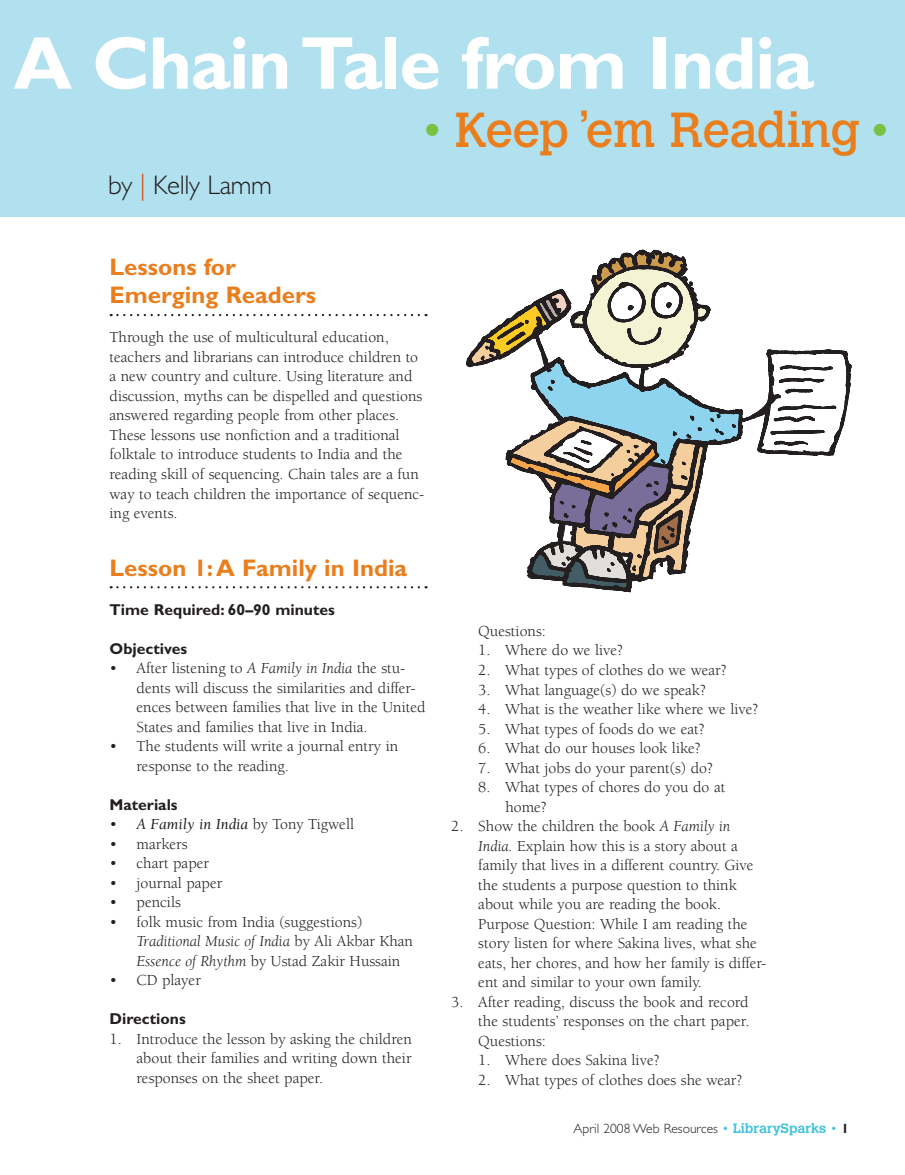
<style>
.page{position:relative;width:905px;height:1175px;background:#fff}
.page>*{position:absolute;margin:0;border:0;box-sizing:border-box;transform-origin:0 0}
.t1{font:700 75px "Gill Sans";letter-spacing:-.02em;color:#fff}
.t2{font:48.75px "Calvert";letter-spacing:-.015em;color:#ea7e1d}
.Byline{font:300 27px "Gill Sans";letter-spacing:-.015em;color:#231f20}
.KER___Sections{font:700 24px/28.8px "Gill Sans";color:#ea7e1d}
.Bullets___num_lists{font:15.75px/19.5px "Berkeley";color:#231f20}
.Body_text___no_inde{font:15.75px/19.5px "Berkeley";color:#231f20}
.Body_text___0_25__i{font:15.75px/19.5px "Berkeley";color:#231f20}
.Subheads{font:700 15.75px "Gill Sans";color:#231f20}
.Bullets___num_lists-2{font:italic 15.75px "Berkeley";color:#231f20}
.t3{font:300 13.5px "Gill Sans";color:#231f20}
.s1{color:#79c142}
.s2{color:#d9531c}
.s3{font-style:italic}
.s4{font-style:normal}
.s5{color:#42c3dc}
.s6{font-family:"Calvert";font-weight:700;color:#42c3dc}
</style>
<div class="page">
<svg style="left:111px;top:314px;width:315px;height:2px"></svg>
<svg style="left:111px;top:586px;width:315px;height:2px"></svg>
<div style="left:0;top:0;width:904px;height:216px;background:#b1e1ee"></div>
<svg style="left:466px;top:250px;width:385px;height:342px"></svg>
<svg style="left:760px;top:352px;width:87px;height:101px"></svg>
<svg style="left:470px;top:252px;width:269px;height:336px"></svg>
<p class="t1" style="left:14px;top:19px;width:801px">A Chain Tale from India</p>
<p class="t2" style="left:424px;top:102px;width:466px"><span class="s1">•</span> Keep ’em Reading <span class="s1">•</span></p>
<p class="Byline" style="left:108px;top:170px;width:165px">by <span class="s2">|</span> Kelly Lamm</p>
<p class="KER___Sections" style="left:110px;top:252px;width:208px">Lessons for<br>Emerging Readers</p>
<p class="Body_text___no_inde" style="left:110px;top:328px;width:316px">Through the use of multicultural education, teachers and librarians can introduce children to a new country and culture. Using literature and discussion, myths can be dispelled and questions answered regarding people from other places.<br>These lessons use nonfiction and a traditional folktale to introduce students to India and the reading skill of sequencing. Chain tales are a fun way to teach children the importance of sequenc&shy;ing events.</p>
<p class="KER___Sections" style="left:110px;top:553px;width:299px">Lesson 1 : A Family in India</p>
<p class="Subheads" style="left:110px;top:600px;width:227px">Time Required: 60–90 minutes</p>
<p class="Subheads" style="left:110px;top:639px;width:79px">Objectives</p>
<p class="Bullets___num_lists" style="left:136px;top:659px;width:290px;text-indent:-27px">• After listening to <span class="s3">A Family in India</span> the stu&shy;dents will discuss the similarities and differ&shy;ences between families that live in the United States and families that live in India.</p>
<p class="Bullets___num_lists" style="left:136px;top:737px;width:263px;text-indent:-27px">• The students will write a journal entry in response to the reading.</p>
<p class="Subheads" style="left:110px;top:795px;width:70px">Materials</p>
<p class="Bullets___num_lists" style="left:110px;top:815px;width:246px">• <span class="s3">A Family in India</span> by Tony Tigwell</p>
<p class="Bullets___num_lists" style="left:110px;top:834px;width:80px">• markers</p>
<p class="Bullets___num_lists" style="left:110px;top:854px;width:101px">• chart paper</p>
<p class="Bullets___num_lists" style="left:110px;top:873px;width:114px">• journal paper</p>
<p class="Bullets___num_lists" style="left:110px;top:893px;width:73px">• pencils</p>
<p class="Bullets___num_lists" style="left:110px;top:912px;width:254px">• folk music from India (suggestions)</p>
<p class="Bullets___num_lists-2" style="left:136px;top:933px;width:278px">Traditional Music of India <span class="s4">by Ali Akbar Khan</span></p>
<p class="Bullets___num_lists" style="left:136px;top:951px;width:265px"><span class="s3">Essence of Rhythm</span> by Ustad Zakir Hussain</p>
<p class="Bullets___num_lists" style="left:110px;top:971px;width:93px">• CD player</p>
<p class="Subheads" style="left:110px;top:1009px;width:78px">Directions</p>
<p class="Bullets___num_lists" style="left:136px;top:1029px;width:277px;text-align:justify;text-indent:-27px">1. Introduce the lesson by asking the children about their families and writing down their responses on the sheet paper.</p>
<p class="Body_text___0_25__i" style="left:478px;top:621px;width:69px">Questions:</p>
<p class="Body_text___0_25__i" style="left:478px;top:641px;width:146px">1. Where do we live?</p>
<p class="Body_text___0_25__i" style="left:478px;top:660px;width:250px">2. What types of clothes do we wear?</p>
<p class="Body_text___0_25__i" style="left:478px;top:680px;width:229px">3. What language(s) do we speak?</p>
<p class="Body_text___0_25__i" style="left:478px;top:699px;width:281px">4. What is the weather like where we live?</p>
<p class="Body_text___0_25__i" style="left:478px;top:719px;width:228px">5. What types of foods do we eat?</p>
<p class="Body_text___0_25__i" style="left:478px;top:738px;width:224px">6. What do our houses look like?</p>
<p class="Body_text___0_25__i" style="left:478px;top:758px;width:236px">7. What jobs do your parent(s) do?</p>
<p class="Body_text___0_25__i" style="left:505px;top:777px;width:221px;text-indent:-27px">8. What types of chores do you do at home?</p>
<p class="Bullets___num_lists" style="left:478px;top:816px;width:277px;text-indent:-27px">2. Show the children the book <span class="s3">A Family in India.</span> Explain how this is a story about a family that lives in a different country. Give the students a purpose question to think about while you are reading the book.</p>
<p class="Bullets___num_lists" style="left:478px;top:914px;width:290px">Purpose Question: While I am reading the story listen for where Sakina lives, what she eats, her chores, and how her family is differ&shy;ent and similar to your own family.</p>
<p class="Bullets___num_lists" style="left:451px;top:992px;width:300px;text-align:right">3. After reading, discuss the book and record the students’ responses on the chart paper.</p>
<p class="Body_text___0_25__i" style="left:478px;top:1031px;width:69px">Questions:</p>
<p class="Body_text___0_25__i" style="left:478px;top:1050px;width:183px">1. Where does Sakina live?</p>
<p class="Body_text___0_25__i" style="left:478px;top:1070px;width:265px">2. What types of clothes does she wear?</p>
<p class="t3" style="left:573px;top:1121px;width:265px">April 2008 Web Resources <span class="s5">•</span> <span class="s6">LibrarySparks</span> <span class="s5">•</span></p>
</div>
